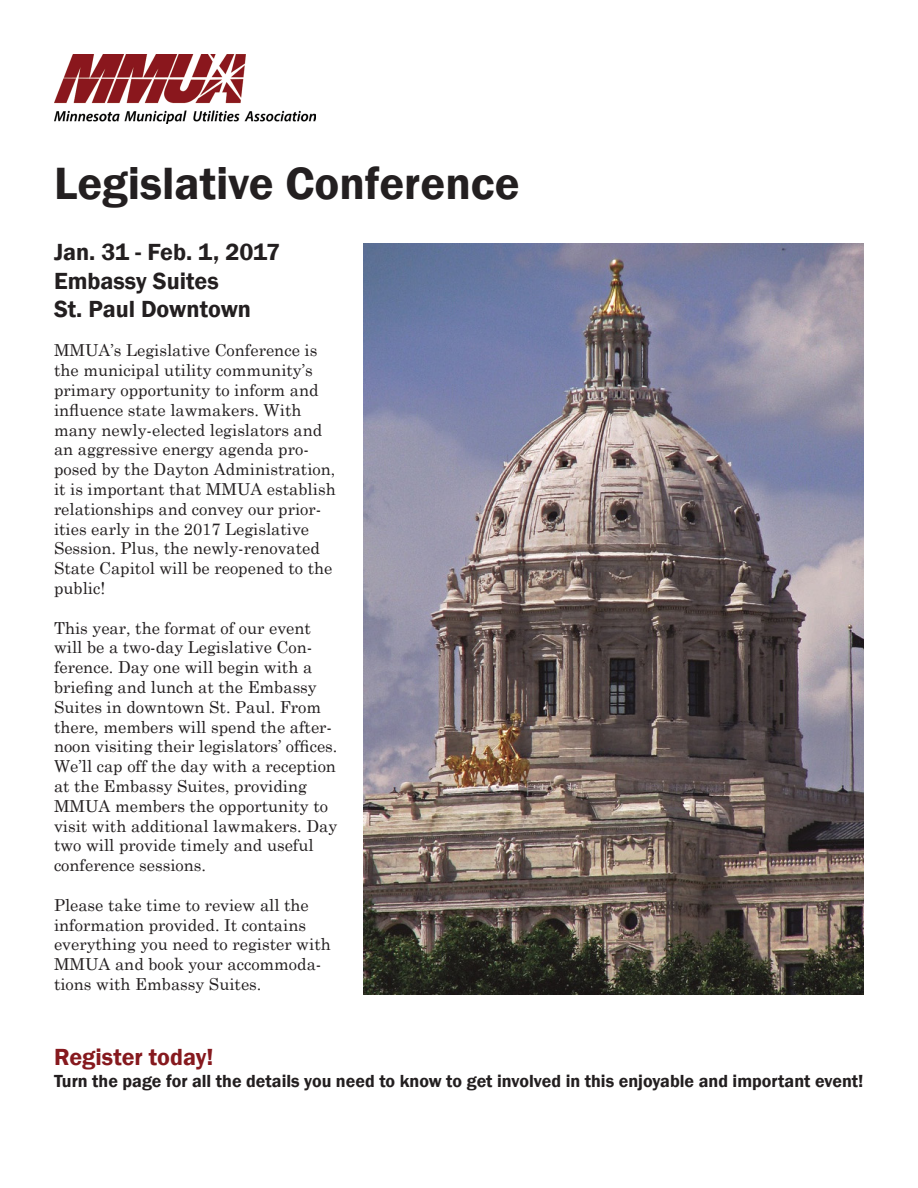
<style>
.page{position:relative;width:918px;height:1188px;background:#fff}
.page>*{position:absolute;margin:0;border:0;box-sizing:border-box;transform-origin:0 0}
.MMUA_Headline_21{font:600 46.5px "Franklin Gothic";color:#231f20}
.MMUA_Headline_18{font:600 24px "Franklin Gothic";color:#231f20}
.MMUA_Headline_18-2{font:600 24px "Franklin Gothic";color:#86191e}
.MMUA_Headline_18-3{font:600 18px "Franklin Gothic";color:#231f20}
.Body_Text{font:16.5px/19.8px "Century Schoolbook";color:#231f20}
</style>
<div class="page">
<img style="left:363px;top:243px;width:501px;height:752px">
<img style="left:54px;top:54px;width:261px;height:70px">
<p class="MMUA_Headline_21" style="left:54px;top:155px;width:467px">Legislative Conference</p>
<p class="MMUA_Headline_18" style="left:54px;top:237px;width:228px">Jan. 31 - Feb. 1, 2017</p>
<p class="MMUA_Headline_18" style="left:54px;top:266px;width:166px">Embassy Suites</p>
<p class="MMUA_Headline_18" style="left:54px;top:295px;width:199px">St. Paul Downtown</p>
<p class="Body_Text" style="left:54px;top:339px;width:283px">MMUA’s Legislative Conference is the municipal utility community’s primary opportunity to inform and influence state lawmakers. With many newly-elected legislators and an aggressive energy agenda pro&shy;posed by the Dayton Administration, it is important that MMUA establish relationships and convey our prior&shy;ities early in the 2017 Legislative Session. Plus, the newly-renovated State Capitol will be reopened to the public!</p>
<p class="Body_Text" style="left:54px;top:616px;width:285px">This year, the format of our event will be a two-day Legislative Con&shy;ference. Day one will begin with a briefing and lunch at the Embassy Suites in downtown St. Paul. From there, members will spend the after&shy;noon visiting their legislators’ offices.<br>We’ll cap off the day with a reception at the Embassy Suites, providing MMUA members the opportunity to visit with additional lawmakers. Day two will provide timely and useful conference sessions.</p>
<p class="Body_Text" style="left:54px;top:894px;width:278px">Please take time to review all the information provided. It contains everything you need to register with<br>MMUA and book your accommoda&shy;tions with Embassy Suites.</p>
<p class="MMUA_Headline_18-2" style="left:54px;top:1043px;width:161px">Register today!</p>
<p class="MMUA_Headline_18-3" style="left:54px;top:1070px;width:811px">Turn the page for all the details you need to know to get involved in this enjoyable and important event!</p>
</div>
